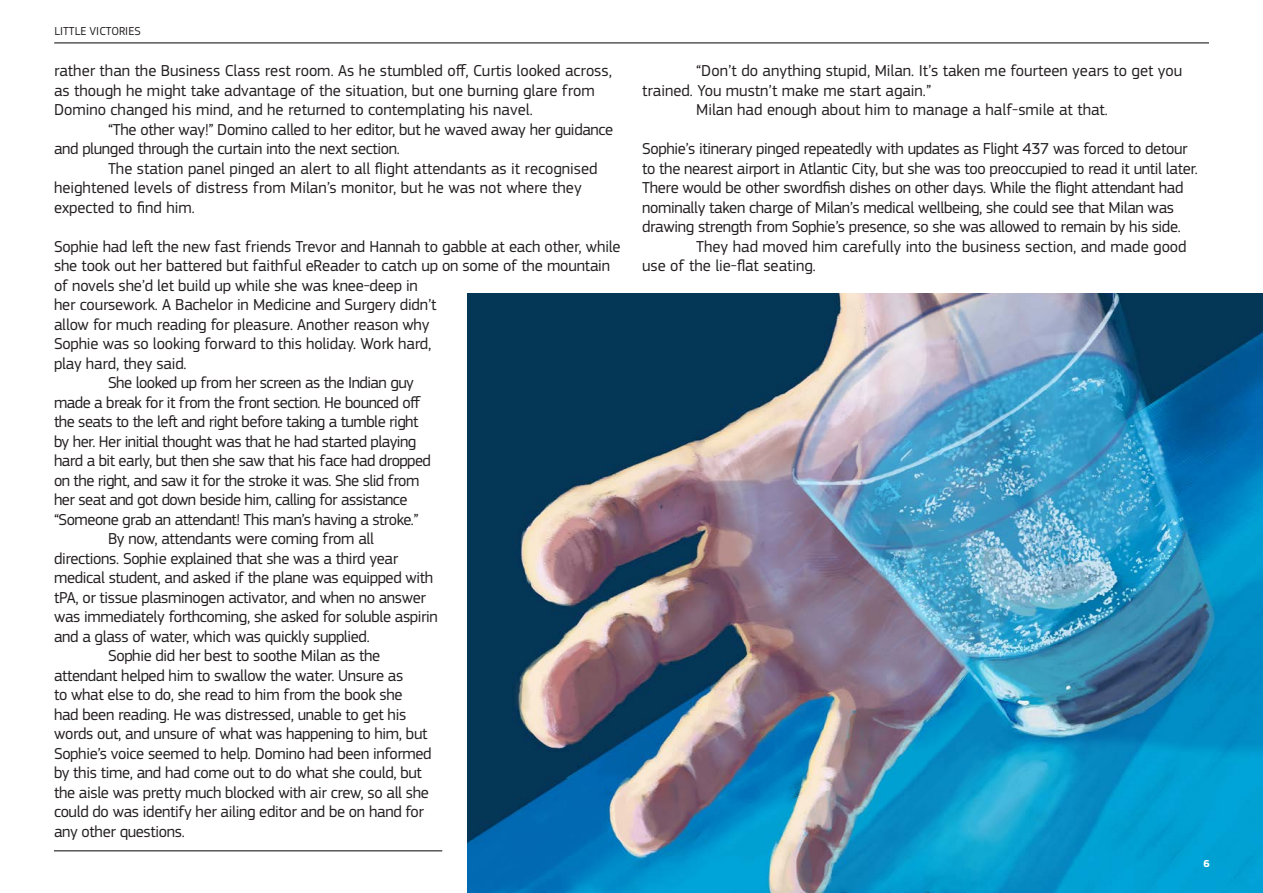
<style>
.page{position:relative;width:1263px;height:893px;background:#fff}
.page>*{position:absolute;margin:0;border:0;box-sizing:border-box;transform-origin:0 0}
.t1{font:16.5px/19.5px "Amadeus";letter-spacing:-.02em;color:#231f20}
.t2{font:16.5px/19.5px "Amadeus";color:#231f20}
.t3{font:12px "Amadeus";color:#231f20}
.t4{font:700 10.5px "Amadeus";color:#fff}
</style>
<div class="page">
<img style="left:468px;top:293px;width:795px;height:600px">
<hr style="left:54px;top:850px;width:388px;height:1px;background:#231f20">
<hr style="left:54px;top:42px;width:1155px;height:1px;background:#231f20">
<p class="t3" style="left:54px;top:24px;width:88px">LITTLE VICTORIES</p>
<p class="t2" style="left:54px;top:61px;width:559px">rather than the Business Class rest room. As he stumbled off, Curtis looked across, as though he might take advantage of the situation, but one burning glare from<br>Domino changed his mind, and he returned to contemplating his navel.</p>
<p class="t1" style="left:54px;top:120px;width:561px;text-indent:54px">“The other way!” Domino called to her editor, but he waved away her guidance and plunged through the curtain into the next section.</p>
<p class="t2" style="left:54px;top:159px;width:545px;text-indent:54px">The station panel pinged an alert to all flight attendants as it recognised heightened levels of distress from Milan’s monitor, but he was not where they expected to find him.</p>
<p class="t1" style="left:54px;top:237px;width:568px">Sophie had left the new fast friends Trevor and Hannah to gabble at each other, while she took out her battered but faithful eReader to catch up on some of the mountain of novels she’d let build up while she was knee-deep in<br>her coursework. A Bachelor in Medicine and Surgery didn’t<br>allow for much reading for pleasure. Another reason why<br>Sophie was so looking forward to this holiday. Work hard,<br>play hard, they said.</p>
<p class="t1" style="left:54px;top:373px;width:378px;text-indent:54px">She looked up from her screen as the Indian guy made a break for it from the front section. He bounced off the seats to the left and right before taking a tumble right by her. Her initial thought was that he had started playing hard a bit early, but then she saw that his face had dropped on the right, and saw it for the stroke it was. She slid from her seat and got down beside him, calling for assistance “Someone grab an attendant! This man’s having a stroke.”</p>
<p class="t1" style="left:54px;top:529px;width:385px;text-indent:54px">By now, attendants were coming from all directions. Sophie explained that she was a third year medical student, and asked if the plane was equipped with tPA, or tissue plasminogen activator, and when no answer was immediately forthcoming, she asked for soluble aspirin and a glass of water, which was quickly supplied.</p>
<p class="t1" style="left:54px;top:646px;width:379px;text-indent:54px">Sophie did her best to soothe Milan as the attendant helped him to swallow the water. Unsure as<br>to what else to do, she read to him from the book she<br>had been reading. He was distressed, unable to get his words out, and unsure of what was happening to him, but Sophie’s voice seemed to help. Domino had been informed by this time, and had come out to do what she could, but the aisle was pretty much blocked with air crew, so all she could do was identify her ailing editor and be on hand for any other questions.</p>
<p class="t2" style="left:642px;top:61px;width:542px;text-indent:54px">“Don’t do anything stupid, Milan. It’s taken me fourteen years to get you trained. You mustn’t make me start again.”</p>
<p class="t2" style="left:696px;top:100px;width:413px">Milan had enough about him to manage a half-smile at that.</p>
<p class="t1" style="left:642px;top:139px;width:557px">Sophie’s itinerary pinged repeatedly with updates as Flight 437 was forced to detour to the nearest airport in Atlantic City, but she was too preoccupied to read it until later.<br>There would be other swordfish dishes on other days. While the flight attendant had nominally taken charge of Milan’s medical wellbeing, she could see that Milan was drawing strength from Sophie’s presence, so she was allowed to remain by his side.</p>
<p class="t2" style="left:642px;top:237px;width:546px;text-indent:54px">They had moved him carefully into the business section, and made good use of the lie-flat seating.</p>
<p class="t4" style="left:1203px;top:857px;width:8px">6</p>
</div>
